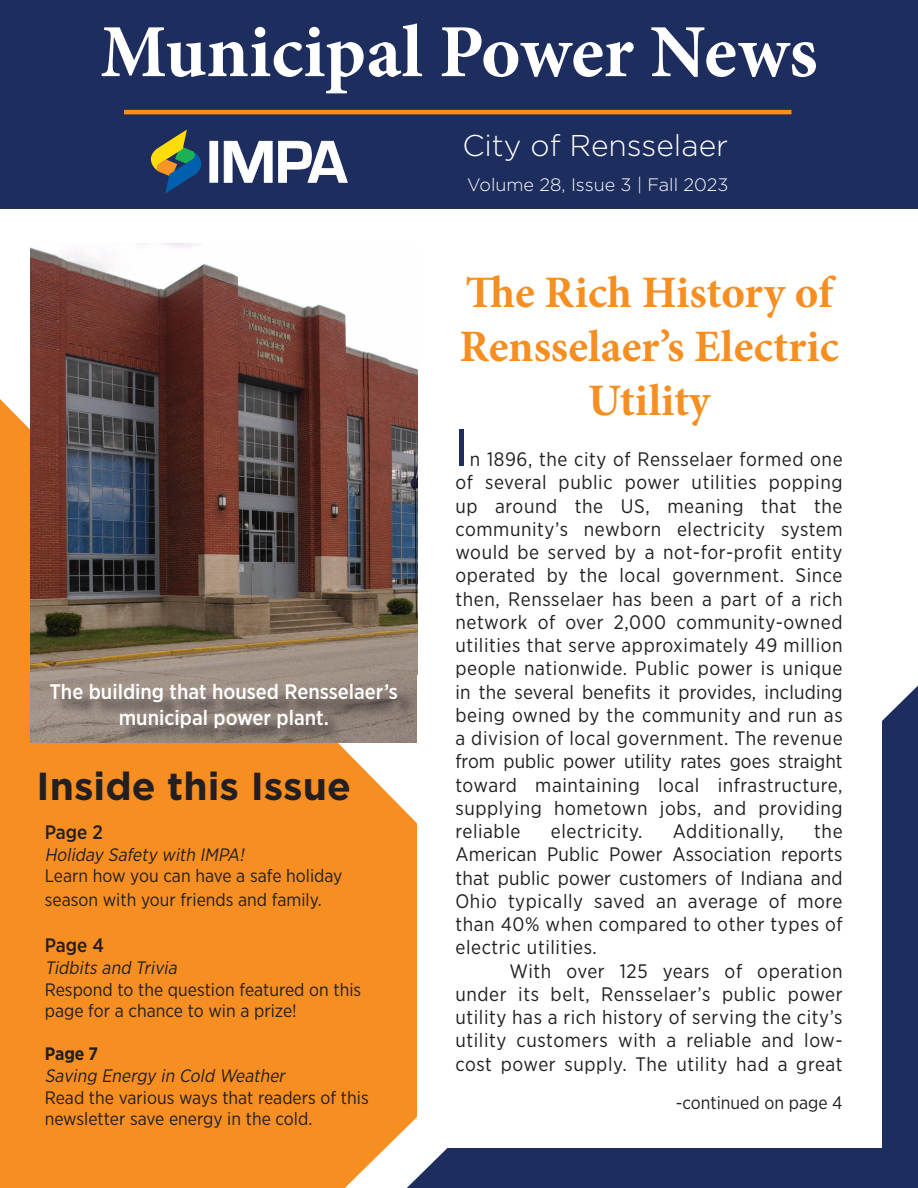
<style>
.page{position:relative;width:918px;height:1188px;background:#fff}
.page>*{position:absolute;margin:0;border:0;box-sizing:border-box;transform-origin:0 0}
.t1{font:700 75px "Minion Pro";letter-spacing:-.005em;color:#fff}
.t2{font:54px "Myriad Pro";color:#1d2d5e}
.t3{font:700 45px/54px "Minion Pro";color:#f68e21;text-align:center}
.t4{font:700 39px "Gotham";color:#231f20}
.t5{font:300 30px "Gotham";color:#fff}
.t6{font:500 21px/25.2px "Gotham Narrow";color:#fff;text-align:center}
.t7{font:19.5px/23.2px "Gotham Narrow";letter-spacing:.03em;color:#231f20;text-align:justify}
.t8{font:500 19.5px "Gotham Narrow";color:#231f20}
.t9{font:18px/21.6px "Gotham Narrow";color:#231f20}
.t10{font:italic 18px "Gotham Narrow";color:#231f20}
.t11{font:300 18px "Gotham";color:#fff}
.t12{font:700 18px "Gotham Narrow";color:#231f20}
</style>
<div class="page">
<div style="left:0;top:399px;width:418px;height:789px;background:#f68e21"></div>
<div style="left:0;top:0;width:918px;height:209px;background:#1d2d5e"></div>
<img style="left:30px;top:243px;width:387px;height:499px">
<svg style="left:407px;top:686px;width:511px;height:502px;background:#3e4466"></svg>
<div style="left:417px;top:675px;width:464px;height:472px;background:#fff"></div>
<hr style="left:124px;top:110px;width:667px;height:4px;background:#ff8e16">
<div style="left:210px;top:141px;width:8px;height:41px;background:#fff"></div>
<div style="left:209px;top:141px;width:9px;height:42px;border:1px solid #fff"></div>
<svg style="left:223px;top:141px;width:125px;height:42px"></svg>
<svg style="left:151px;top:130px;width:51px;height:64px"></svg>
<div style="left:53px;top:687px;width:362px;height:59px;background:#231f20;opacity:.75"></div>
<p class="t1" style="left:100px;top:-1px;width:719px">Municipal Power News</p>
<p class="t6" style="left:50px;top:679px;width:350px">The building that housed Rensselaer’s municipal power plant.</p>
<p class="t4" style="left:37px;top:764px;width:316px">Inside this Issue</p>
<p class="t8" style="left:45px;top:820px;width:60px">Page 2</p>
<p class="t10" style="left:45px;top:843px;width:204px">Holiday Safety with IMPA!</p>
<p class="t9" style="left:45px;top:864px;width:299px;line-height:23.4px">Learn how you can have a safe holiday season with your friends and family.</p>
<p class="t8" style="left:45px;top:933px;width:61px">Page 4</p>
<p class="t10" style="left:45px;top:957px;width:137px">Tidbits and Trivia</p>
<p class="t9" style="left:45px;top:978px;width:318px">Respond to the question featured on this page for a chance to win a prize!</p>
<p class="t12" style="left:45px;top:1043px;width:55px">Page 7</p>
<p class="t10" style="left:45px;top:1065px;width:245px">Saving Energy in Cold Weather</p>
<p class="t9" style="left:45px;top:1086px;width:325px">Read the various ways that readers of this newsletter save energy in the cold.</p>
<p class="t5" style="left:462px;top:126px;width:267px">City of Rensselaer</p>
<p class="t11" style="left:467px;top:173px;width:263px">Volume 28, Issue 3 | Fall 2023</p>
<p class="t3" style="left:459px;top:265px;width:381px">The Rich History of<br>Rensselaer’s Electric<br>Utility</p>
<p class="t2" style="left:455px;top:415px;width:14px">I</p>
<p class="t7" style="left:455px;top:447px;width:389px;text-indent:15px">n 1896, the city of Rensselaer formed one of several public power utilities popping up around the US, meaning that the community’s newborn electricity system would be served by a not-for-profit entity operated by the local government. Since then, Rensselaer has been a part of a rich network of over 2,000 community-owned utilities that serve approximately 49 million people nationwide. Public power is unique in the several benefits it provides, including being owned by the community and run as a division of local government. The revenue from public power utility rates goes straight toward maintaining local infrastructure, supplying hometown jobs, and providing reliable</p>
<p class="t7" style="left:455px;top:819px;width:389px;text-indent:359px">the American Public Power Association reports that public power customers of Indiana and Ohio typically saved an average of more than 40% when compared to other types of electric utilities.</p>
<p class="t7" style="left:455px;top:959px;width:389px;text-indent:54px">With over 125 years of operation under its belt, Rensselaer’s public power utility has a rich history of serving the city’s utility customers with a reliable and low&shy;cost power supply. The utility had a great</p>
<p class="t9" style="left:676px;top:1092px;width:168px">-continued on page 4</p>
<p class="t7" style="left:551px;top:819px;width:93px">electricity.</p>
<p class="t7" style="left:673px;top:819px;width:112px">Additionally,</p>
</div>
